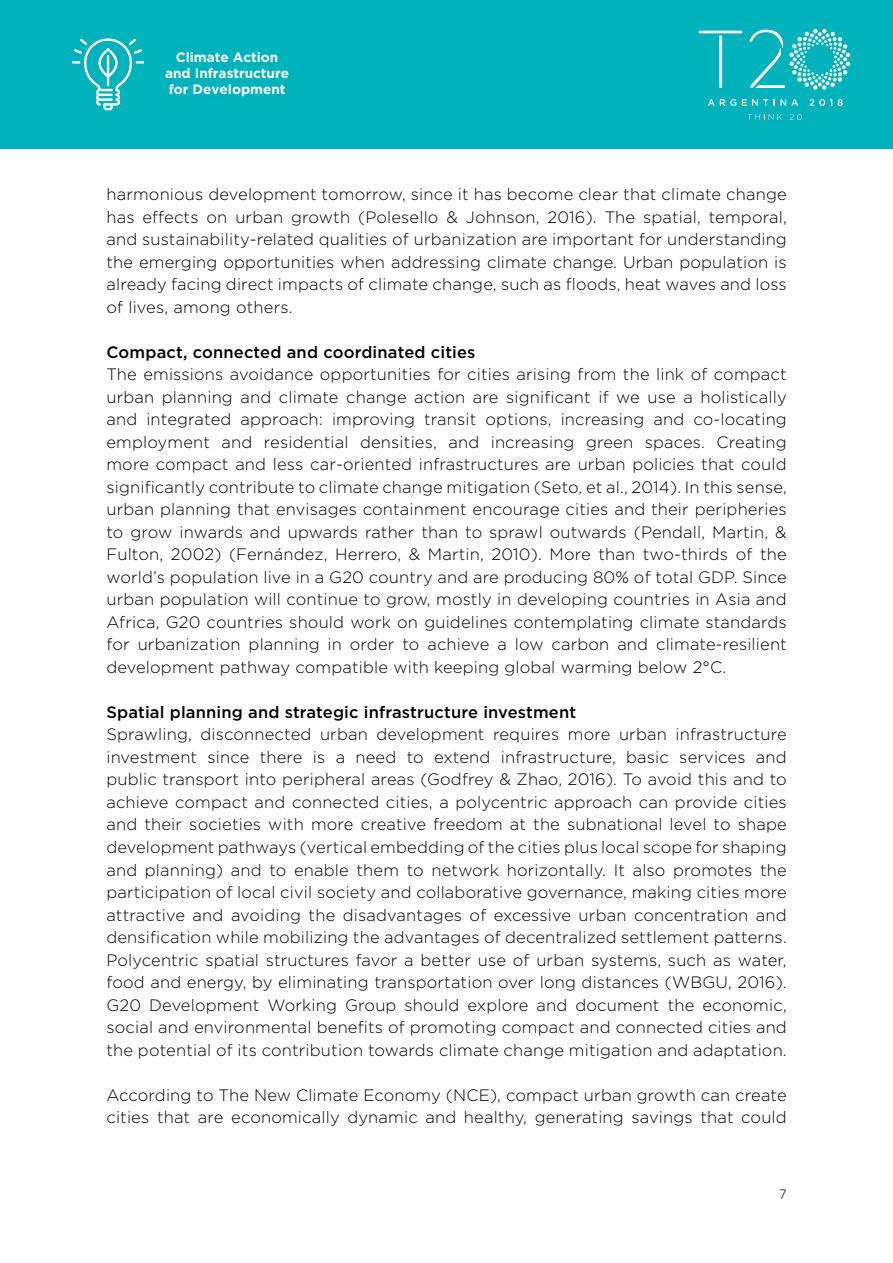
<style>
.page{position:relative;width:893px;height:1263px;background:#fff}
.page>*{position:absolute;margin:0;border:0;box-sizing:border-box;transform-origin:0 0}
.t1{font:300 16.5px/22.5px "Gotham";letter-spacing:.01em;color:#000;text-align:justify}
.t2{font:500 16.5px "Gotham";letter-spacing:.01em;color:#000}
.t3{font:700 13.5px/16.2px "Gotham";color:#fff;text-align:center}
.t4{font:300 13.5px "Gotham";color:#000}
</style>
<div class="page">
<div style="left:0;top:0;width:893px;height:149px;background:#00b2bb"></div>
<svg style="left:749px;top:29px;width:101px;height:61px"></svg>
<svg style="left:708px;top:99px;width:28px;height:7px"></svg>
<svg style="left:742px;top:99px;width:26px;height:7px"></svg>
<svg style="left:774px;top:99px;width:24px;height:7px"></svg>
<svg style="left:810px;top:99px;width:22px;height:7px"></svg>
<svg style="left:838px;top:99px;width:5px;height:7px"></svg>
<svg style="left:699px;top:31px;width:43px;height:57px"></svg>
<svg style="left:748px;top:114px;width:34px;height:6px"></svg>
<svg style="left:790px;top:114px;width:12px;height:6px"></svg>
<svg style="left:72px;top:38px;width:72px;height:72px"></svg>
<p class="t3" style="left:165px;top:49px;width:125px">Climate Action and Infrastructure for Development</p>
<p class="t1" style="left:106px;top:183px;width:682px">harmonious development tomorrow, since it has become clear that climate change has effects on urban growth (Polesello &amp; Johnson, 2016). The spatial, temporal, and sustainability-related qualities of urbanization are important for understanding the emerging opportunities when addressing climate change. Urban population is already facing direct impacts of climate change, such as floods, heat waves and loss of lives, among others.</p>
<p class="t2" style="left:106px;top:341px;width:371px">Compact, connected and coordinated cities</p>
<p class="t1" style="left:106px;top:363px;width:682px">The emissions avoidance opportunities for cities arising from the link of compact urban planning and climate change action are significant if we use a holistically and integrated approach: improving transit options, increasing and co-locating employment and residential densities, and increasing green spaces. Creating more compact and less car-oriented infrastructures are urban policies that could significantly contribute to climate change mitigation (Seto, et al., 2014). In this sense, urban planning that envisages containment encourage cities and their peripheries to grow inwards and upwards rather than to sprawl outwards (Pendall, Martin, &amp; Fulton, 2002) (Fernández, Herrero, &amp; Martin, 2010). More than two-thirds of the world’s population live in a G20 country and are producing 80% of total GDP. Since urban population will continue to grow, mostly in developing countries in Asia and Africa, G20 countries should work on guidelines contemplating climate standards for urbanization planning in order to achieve a low carbon and climate-resilient development pathway compatible with keeping global warming below 2°C.</p>
<p class="t2" style="left:106px;top:701px;width:471px">Spatial planning and strategic infrastructure investment</p>
<p class="t1" style="left:106px;top:723px;width:682px">Sprawling, disconnected urban development requires more urban infrastructure investment since there is a need to extend infrastructure, basic services and public transport into peripheral areas (Godfrey &amp; Zhao, 2016). To avoid this and to achieve compact and connected cities, a polycentric approach can provide cities and their societies with more creative freedom at the subnational level to shape development pathways (vertical embedding of the cities plus local scope for shaping and planning) and to enable them to network horizontally. It also promotes the participation of local civil society and collaborative governance, making cities more attractive and avoiding the disadvantages of excessive urban concentration and densification while mobilizing the advantages of decentralized settlement patterns.<br>Polycentric spatial structures favor a better use of urban systems, such as water, food and energy, by eliminating transportation over long distances (WBGU, 2016).<br>G20 Development Working Group should explore and document the economic, social and environmental benefits of promoting compact and connected cities and the potential of its contribution towards climate change mitigation and adaptation.</p>
<p class="t1" style="left:106px;top:1083px;width:682px">According to The New Climate Economy (NCE), compact urban growth can create cities that are economically dynamic and healthy, generating savings that could</p>
<p class="t4" style="left:779px;top:1186px;width:9px">7</p>
</div>
